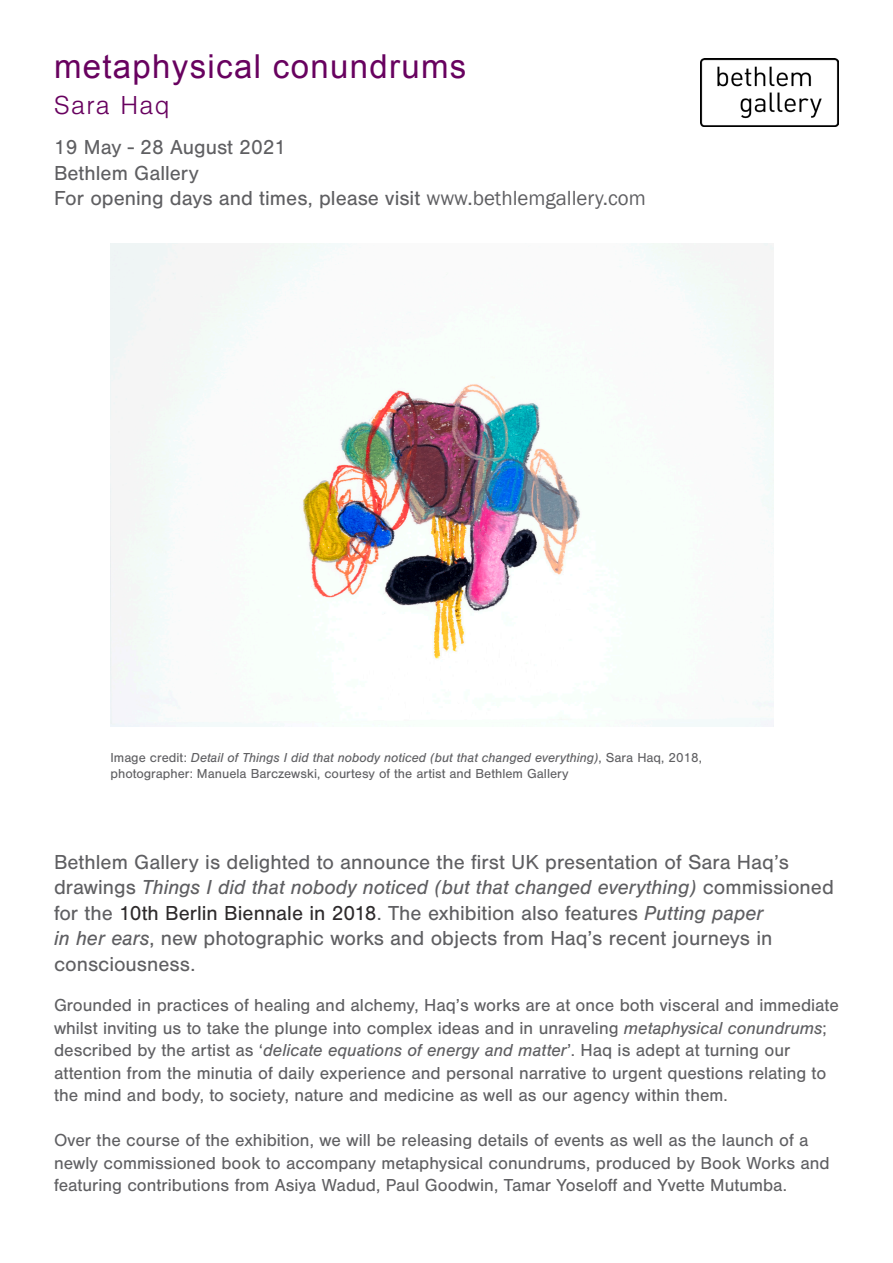
<style>
.page{position:relative;width:893px;height:1263px;background:#fff}
.page>*{position:absolute;margin:0;border:0;box-sizing:border-box;transform-origin:0 0}
.t1{font:33px "Arial";letter-spacing:.04em;color:#68025f}
.t2{font:300 27px "Nimbus San";letter-spacing:.05em;color:#68025f}
.t3{font:21px/25.5px "Nimbus San";color:#5f5f62}
.t4{font:18px/22.5px "Nimbus San";color:#5f5f62}
.t5{font:13.5px/16.5px "Nimbus San";color:#5f5f62}
.s1{font-family:"Franklin Gothic"}
.s2{font-style:italic}
.s3{color:#2e2b2c}
</style>
<div class="page">
<img style="left:111px;top:243px;width:663px;height:484px">
<img style="left:701px;top:58px;width:138px;height:69px">
<p class="t1" style="left:54px;top:45px;width:414px">metaphysical conundrums</p>
<p class="t2" style="left:54px;top:91px;width:117px">Sara Haq</p>
<p class="t3" style="left:54px;top:135px;width:234px">19 May - 28 August 2021</p>
<p class="t3" style="left:54px;top:160px;width:146px">Bethlem Gallery</p>
<p class="t3" style="left:54px;top:186px;width:593px">For opening days and times, please visit <span class="s1">www.bethlemgallery.com</span></p>
<p class="t5" style="left:111px;top:749px;width:593px">Image credit: <span class="s2">Detail of Things I did that nobody noticed (but that changed everything)</span>, Sara Haq, 2018, photographer: Manuela Barczewski, courtesy of the artist and Bethlem Gallery</p>
<p class="t3" style="left:54px;top:849px;width:781px">Bethlem Gallery is delighted to announce the first UK presentation of Sara Haq’s drawings <span class="s2">Things I did that nobody noticed (but that changed everything)</span> commissioned for the <span class="s3">10th Berlin Biennale in 2018</span>. The exhibition also features <span class="s2">Putting paper<br>in her ears</span>, new photographic works and objects from Haq’s recent journeys in consciousness.</p>
<p class="t4" style="left:54px;top:994px;width:786px">Grounded in practices of healing and alchemy, Haq’s works are at once both visceral and immediate whilst inviting us to take the plunge into complex ideas and in unraveling <span class="s2">metaphysical conundrums</span>; described by the artist as ‘<span class="s2">delicate equations of energy and matter</span>’. Haq is adept at turning our attention from the minutia of daily experience and personal narrative to urgent questions relating to the mind and body, to society, nature and medicine as well as our agency within them.</p>
<p class="t4" style="left:54px;top:1129px;width:777px">Over the course of the exhibition, we will be releasing details of events as well as the launch of a newly commissioned book to accompany metaphysical conundrums, produced by Book Works and featuring contributions from Asiya Wadud, Paul Goodwin, Tamar Yoseloff and Yvette Mutumba.</p>
</div>
